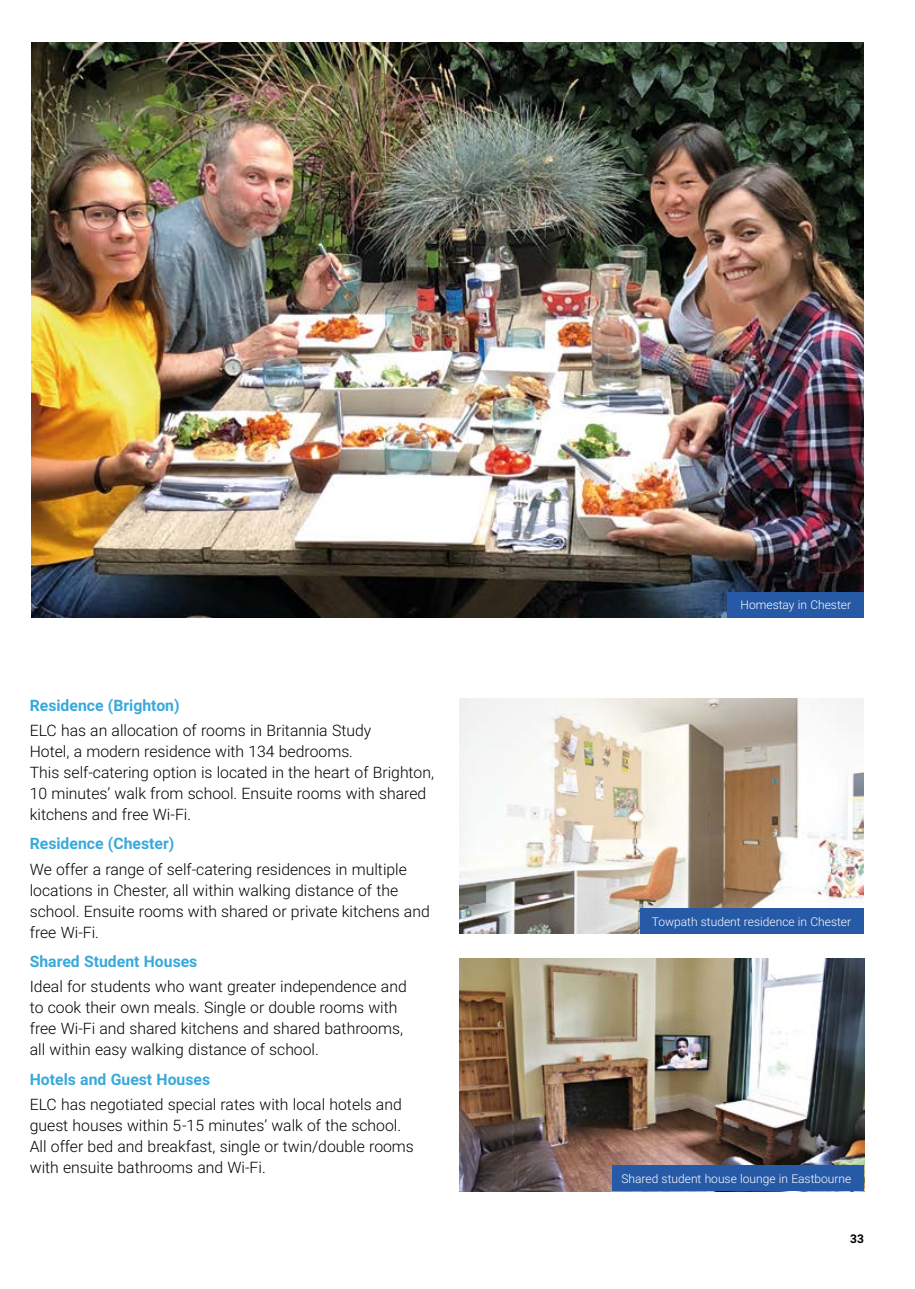
<style>
.page{position:relative;width:915px;height:1289px;background:#fff}
.page>*{position:absolute;margin:0;border:0;box-sizing:border-box;transform-origin:0 0}
.t1{font:300 15.75px/21px "Roboto";color:#000}
.t2{font:700 15.75px "Roboto";color:#38a9db}
.t3{font:300 12px "Roboto";color:#fff}
.t4{font:700 12px "Roboto";color:#000}
</style>
<div class="page">
<img style="left:459px;top:958px;width:404px;height:233px">
<img style="left:31px;top:43px;width:832px;height:574px">
<img style="left:459px;top:698px;width:404px;height:235px">
<div style="left:727px;top:592px;width:136px;height:25px;background:#2659a6"></div>
<div style="left:612px;top:1165px;width:251px;height:26px;background:#2659a6"></div>
<div style="left:640px;top:908px;width:223px;height:25px;background:#2659a6"></div>
<p class="t2" style="left:30px;top:694px;width:151px">Residence (Brighton)</p>
<p class="t1" style="left:30px;top:719px;width:405px">ELC has an allocation of rooms in Britannia Study<br>Hotel, a modern residence with 134 bedrooms.<br>This self-catering option is located in the heart of Brighton, 10 minutes’ walk from school. Ensuite rooms with shared kitchens and free Wi-Fi.</p>
<p class="t2" style="left:30px;top:832px;width:146px">Residence (Chester)</p>
<p class="t1" style="left:30px;top:857px;width:401px">We offer a range of self-catering residences in multiple locations in Chester, all within walking distance of the school. Ensuite rooms with shared or private kitchens and free Wi-Fi.</p>
<p class="t2" style="left:30px;top:950px;width:169px">Shared Student Houses</p>
<p class="t1" style="left:30px;top:975px;width:378px">Ideal for students who want greater independence and to cook their own meals. Single or double rooms with free Wi-Fi and shared kitchens and shared bathrooms, all within easy walking distance of school.</p>
<p class="t2" style="left:30px;top:1068px;width:182px">Hotels and Guest Houses</p>
<p class="t1" style="left:30px;top:1093px;width:385px">ELC has negotiated special rates with local hotels and guest houses within 5-15 minutes’ walk of the school.<br>All offer bed and breakfast, single or twin/double rooms with ensuite bathrooms and Wi-Fi.</p>
<p class="t3" style="left:740px;top:596px;width:112px">Homestay in Chester</p>
<p class="t3" style="left:651px;top:913px;width:201px">Towpath student residence in Chester</p>
<p class="t3" style="left:621px;top:1170px;width:231px">Shared student house lounge in Eastbourne</p>
<p class="t4" style="left:849px;top:1230px;width:15px">33</p>
</div>
